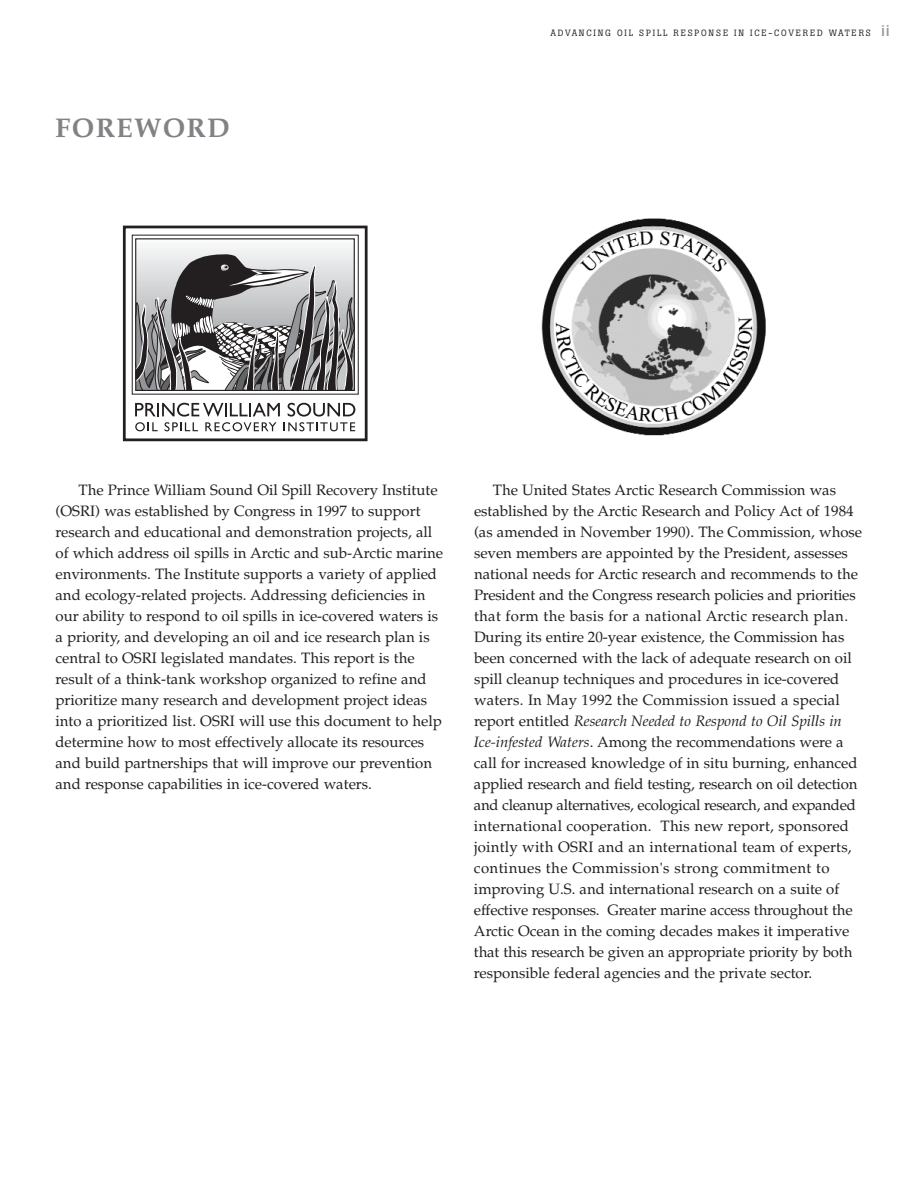
<style>
.page{position:relative;width:918px;height:1188px;background:#fff}
.page>*{position:absolute;margin:0;border:0;box-sizing:border-box;transform-origin:0 0}
.t1{font:700 27px "Palatino";letter-spacing:.05em;color:#808285}
.t2{font:15px/21px "Palatino";color:#231f20}
.t3{font:9px "Boton";letter-spacing:.195em;color:#231f20}
.s1{font-family:"Trade Gothic Bold Cond Twenty";font-size:15px;color:#939598}
.s2{font-style:italic}
</style>
<div class="page">
<div style="left:123px;top:226px;width:245px;height:215px;background:#fff;border:3px solid #231f20"></div>
<div style="left:136px;top:240px;width:219px;height:151px;background:#f5f6f6"></div>
<svg style="left:137px;top:254px;width:216px;height:135px"></svg>
<svg style="left:135px;top:403px;width:220px;height:28px"></svg>
<div style="left:135px;top:238px;width:220px;height:153px;border:1px solid #231f20"></div>
<div style="left:132px;top:235px;width:227px;height:160px;border:1px solid #231f20"></div>
<img style="left:541px;top:218px;width:225px;height:218px">
<h1 class="t1" style="left:56px;top:118px;width:176px">FOREWORD</h1>
<p class="t3" style="left:551px;top:30px;width:340px">ADVANCING OIL SPILL RESPONSE IN ICE-COVERED WATERS <span class="s1">ii</span></p>
<p class="t2" style="left:56px;top:481px;width:389px;text-indent:23px">The Prince William Sound Oil Spill Recovery Institute (OSRI) was established by Congress in 1997 to support research and educational and demonstration projects, all of which address oil spills in Arctic and sub-Arctic marine environments. The Institute supports a variety of applied and ecology-related projects. Addressing deficiencies in our ability to respond to oil spills in ice-covered waters is a priority, and developing an oil and ice research plan is central to OSRI legislated mandates. This report is the result of a think-tank workshop organized to refine and prioritize many research and development project ideas into a prioritized list. OSRI will use this document to help determine how to most effectively allocate its resources and build partnerships that will improve our prevention and response capabilities in ice-covered waters.</p>
<p class="t2" style="left:474px;top:481px;width:390px;text-indent:19px">The United States Arctic Research Commission was established by the Arctic Research and Policy Act of 1984 (as amended in November 1990). The Commission, whose seven members are appointed by the President, assesses national needs for Arctic research and recommends to the President and the Congress research policies and priorities that form the basis for a national Arctic research plan.<br>During its entire 20-year existence, the Commission has been concerned with the lack of adequate research on oil spill cleanup techniques and procedures in ice-covered waters. In May 1992 the Commission issued a special report entitled <span class="s2">Research Needed to Respond to Oil Spills in Ice-infested Waters</span>. Among the recommendations were a call for increased knowledge of in situ burning, enhanced applied research and field testing, research on oil detection and cleanup alternatives, ecological research, and expanded international cooperation. This new report, sponsored jointly with OSRI and an international team of experts, continues the Commission's strong commitment to improving U.S. and international research on a suite of effective responses. Greater marine access throughout the Arctic Ocean in the coming decades makes it imperative that this research be given an appropriate priority by both responsible federal agencies and the private sector.</p>
</div>
